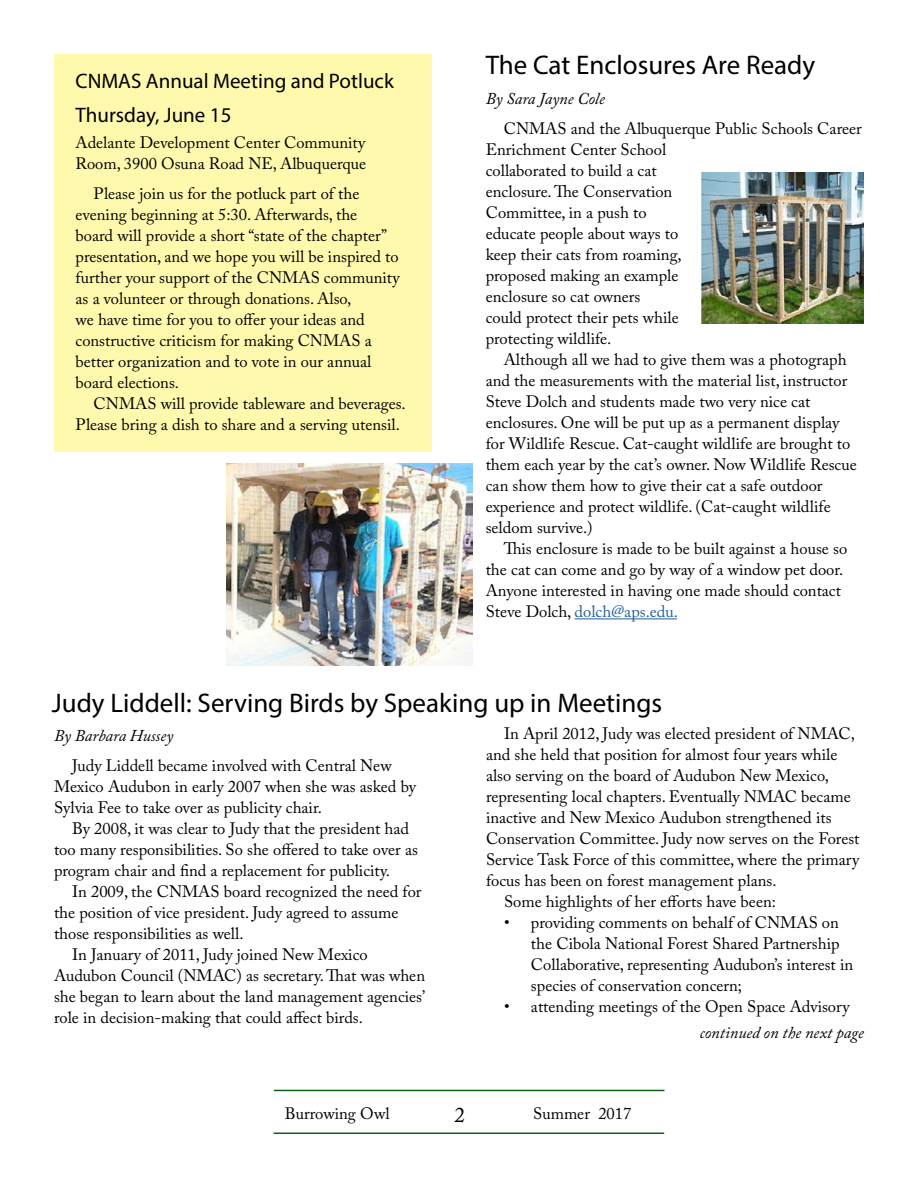
<style>
.page{position:relative;width:918px;height:1188px;background:#fff}
.page>*{position:absolute;margin:0;border:0;box-sizing:border-box;transform-origin:0 0}
.t1{font:27px "Myriad Pro";color:#000}
.t2{font:21px/34.2px "Myriad Pro";color:#000}
.t3{font:21px "Adobe Caslon Pro";color:#000}
.t4{font:16.5px/21px "Adobe Caslon Pro";color:#000}
.t5{font:italic 16.5px "Adobe Caslon Pro";color:#000}
.s1{color:#215e9e}
</style>
<div class="page">
<hr style="left:274px;top:1132px;width:390px;height:2px;background:#0d6212">
<hr style="left:274px;top:1090px;width:390px;height:1px;background:#0d6212">
<div style="left:54px;top:54px;width:378px;height:398px;background:#fff9ae"></div>
<img style="left:701px;top:173px;width:162px;height:150px">
<hr style="left:575px;top:618px;width:102px;height:1px;background:#215e9e">
<img style="left:227px;top:463px;width:245px;height:202px">
<p class="t2" style="left:76px;top:64px;width:320px">CNMAS Annual Meeting and Potluck<br>Thursday, June 15</p>
<p class="t4" style="left:76px;top:132px;width:292px">Adelante Development Center Community<br>Room, 3900 Osuna Road NE, Albuquerque</p>
<p class="t4" style="left:76px;top:183px;width:325px;text-indent:18px">Please join us for the potluck part of the evening beginning at 5:30. Afterwards, the<br>board will provide a short “state of the chapter” presentation, and we hope you will be inspired to further your support of the CNMAS community as a volunteer or through donations. Also,<br>we have time for you to offer your ideas and constructive criticism for making CNMAS a better organization and to vote in our annual board elections.</p>
<p class="t4" style="left:76px;top:393px;width:332px;text-indent:18px">CNMAS will provide tableware and beverages.<br>Please bring a dish to share and a serving utensil.</p>
<h1 class="t1" style="left:486px;top:49px;width:331px">The Cat Enclosures Are Ready</h1>
<p class="t5" style="left:486px;top:89px;width:121px">By Sara Jayne Cole</p>
<p class="t4" style="left:486px;top:118px;width:378px;text-indent:18px">CNMAS and the Albuquerque Public Schools Career<br>Enrichment Center School<br>collaborated to build a cat<br>enclosure. The Conservation<br>Committee, in a push to<br>educate people about ways to<br>keep their cats from roaming,<br>proposed making an example<br>enclosure so cat owners<br>could protect their pets while<br>protecting wildlife.</p>
<p class="t4" style="left:486px;top:349px;width:373px;text-indent:18px">Although all we had to give them was a photograph and the measurements with the material list, instructor Steve Dolch and students made two very nice cat enclosures. One will be put up as a permanent display for Wildlife Rescue. Cat-caught wildlife are brought to them each year by the cat’s owner. Now Wildlife Rescue can show them how to give their cat a safe outdoor experience and protect wildlife. (Cat-caught wildlife seldom survive.)</p>
<p class="t4" style="left:486px;top:538px;width:363px;text-indent:18px">This enclosure is made to be built against a house so the cat can come and go by way of a window pet door.<br>Anyone interested in having one made should contact Steve Dolch, <span class="s1">dolch@aps.edu.</span></p>
<h1 class="t1" style="left:52px;top:686px;width:612px">Judy Liddell: Serving Birds by Speaking up in Meetings</h1>
<p class="t5" style="left:54px;top:725px;width:121px">By Barbara Hussey</p>
<p class="t4" style="left:54px;top:754px;width:364px;text-indent:18px">Judy Liddell became involved with Central New<br>Mexico Audubon in early 2007 when she was asked by<br>Sylvia Fee to take over as publicity chair.</p>
<p class="t4" style="left:54px;top:817px;width:365px;text-indent:18px">By 2008, it was clear to Judy that the president had too many responsibilities. So she offered to take over as program chair and find a replacement for publicity.</p>
<p class="t4" style="left:72px;top:880px;width:351px">In 2009, the CNMAS board recognized the need for</p>
<p class="t4" style="left:54px;top:901px;width:346px">the position of vice president. Judy agreed to assume</p>
<p class="t4" style="left:54px;top:922px;width:191px">those responsibilities as well.</p>
<p class="t4" style="left:72px;top:943px;width:297px">In January of 2011, Judy joined New Mexico</p>
<p class="t4" style="left:54px;top:964px;width:373px">Audubon Council (NMAC) as secretary. That was when</p>
<p class="t4" style="left:54px;top:985px;width:373px">she began to learn about the land management agencies’</p>
<p class="t4" style="left:54px;top:1006px;width:311px">role in decision-making that could affect birds.</p>
<p class="t4" style="left:504px;top:723px;width:352px">In April 2012, Judy was elected president of NMAC,</p>
<p class="t4" style="left:486px;top:744px;width:353px">and she held that position for almost four years while</p>
<p class="t4" style="left:486px;top:765px;width:344px">also serving on the board of Audubon New Mexico,</p>
<p class="t4" style="left:486px;top:786px;width:366px">representing local chapters. Eventually NMAC became</p>
<p class="t4" style="left:486px;top:807px;width:347px">inactive and New Mexico Audubon strengthened its</p>
<p class="t4" style="left:486px;top:828px;width:375px">Conservation Committee. Judy now serves on the Forest</p>
<p class="t4" style="left:486px;top:849px;width:375px">Service Task Force of this committee, where the primary</p>
<p class="t4" style="left:486px;top:870px;width:292px">focus has been on forest management plans.</p>
<p class="t4" style="left:504px;top:891px;width:273px">Some highlights of her efforts have been:</p>
<p class="t4" style="left:531px;top:912px;width:324px;text-indent:-27px">• providing comments on behalf of CNMAS on the Cibola National Forest Shared Partnership Collaborative, representing Audubon’s interest in species of conservation concern;</p>
<p class="t4" style="left:504px;top:996px;width:347px">• attending meetings of the Open Space Advisory</p>
<p class="t5" style="left:700px;top:1022px;width:166px">continued on the next page</p>
<p class="t4" style="left:285px;top:1103px;width:106px">Burrowing Owl</p>
<p class="t3" style="left:455px;top:1102px;width:12px">2</p>
<p class="t4" style="left:533px;top:1103px;width:100px">Summer 2017</p>
</div>
